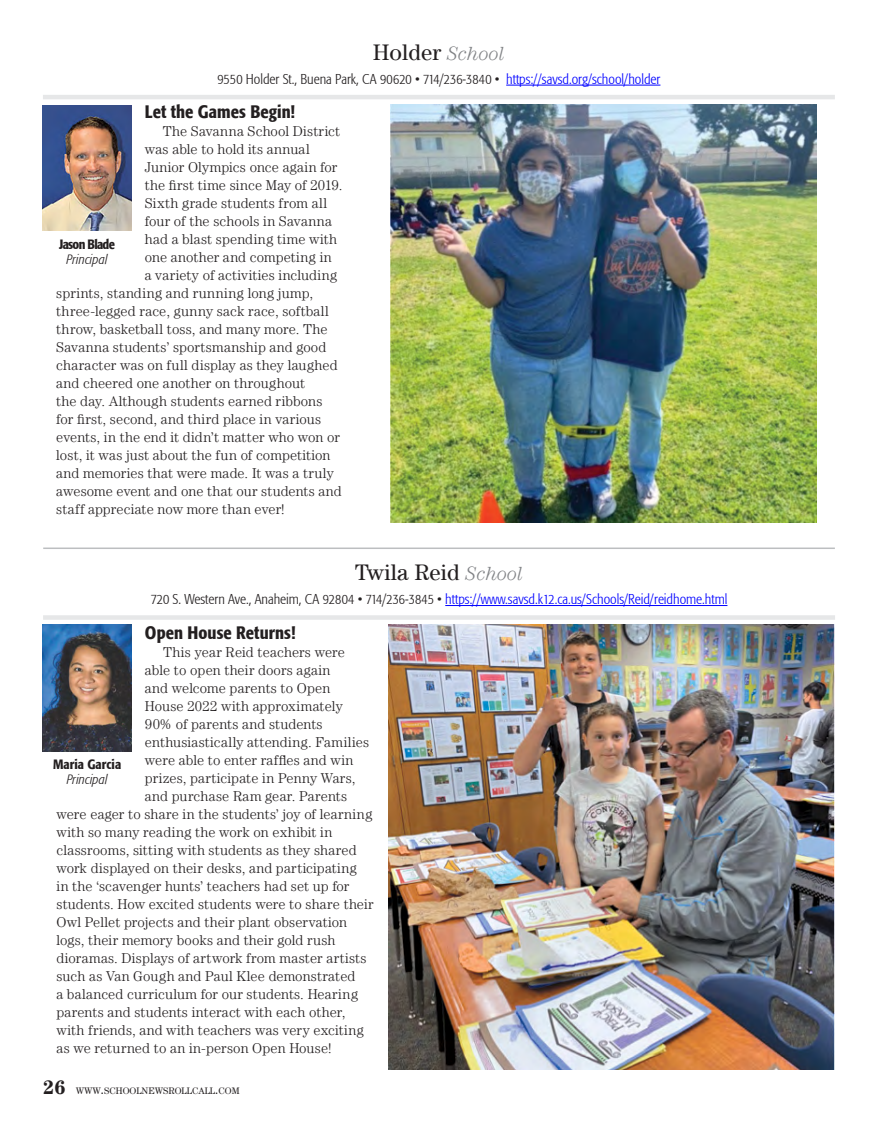
<style>
.page{position:relative;width:878px;height:1121px;background:#fff}
.page>*{position:absolute;margin:0;border:0;box-sizing:border-box;transform-origin:0 0}
.t1{font:22.5px "Century LT";letter-spacing:.005em;color:#231f20}
.t2{font:500 condensed 18px "Formata";letter-spacing:.005em;color:#231f20}
.t3{font:300 14.25px "Century LT";letter-spacing:.01em;color:#231f20}
.t4{font:300 condensed 14.25px "Formata";color:#00f}
.t5{font:300 condensed 14.25px "Formata";color:#231f20}
.t6{font:300 14.25px "Century LT";letter-spacing:.035em;color:#231f20}
.t7{font:italic 300 condensed 13.5px "Formata";letter-spacing:.005em;color:#231f20}
.t8{font:500 condensed 13.5px "Formata";color:#231f20}
.t9{font:500 condensed 13.5px "Formata";letter-spacing:-.05em;color:#231f20}
.t10{font:9.45px "Century LT";color:#231f20}
.s1{font-weight:300;font-style:italic;font-size:19.5px;color:#808285}
.s2{color:#00f}
.s3{color:#231f20}
.s4{font-weight:700;font-size:19.5px}
.s5{font-size:13.5px}
</style>
<div class="page">
<hr style="left:43px;top:615px;width:792px;height:4px;background:#e6e7e8">
<hr style="left:445px;top:605px;width:282px;height:1px;background:#00f">
<img style="left:43px;top:625px;width:88px;height:126px">
<img style="left:388px;top:625px;width:446px;height:444px">
<hr style="left:43px;top:95px;width:791px;height:4px;background:#e6e7e8">
<hr style="left:506px;top:85px;width:154px;height:1px;background:#00f">
<img style="left:43px;top:105px;width:88px;height:126px">
<img style="left:390px;top:104px;width:426px;height:419px">
<hr style="left:43px;top:547px;width:791px;height:2px;background:#bcbec0">
<h1 class="t1" style="left:373px;top:39px;width:133px">Holder <span class="s1">School</span></h1>
<p class="t5" style="left:217px;top:71px;width:444px">9550 Holder St., Buena Park, CA 90620 • 714/236-3840 • <span class="s2">https://savsd.org/school/holder</span></p>
<p class="t2" style="left:145px;top:101px;width:152px">Let the Games Begin!</p>
<p class="t3" style="left:163px;top:123px;width:179px">The Savanna School District</p>
<p class="t3" style="left:145px;top:141px;width:166px">was able to hold its annual</p>
<p class="t3" style="left:145px;top:159px;width:194px">Junior Olympics once again for</p>
<p class="t3" style="left:145px;top:177px;width:199px">the first time since May of 2019.</p>
<p class="t3" style="left:145px;top:195px;width:184px">Sixth grade students from all</p>
<p class="t3" style="left:145px;top:213px;width:189px">four of the schools in Savanna</p>
<p class="t3" style="left:145px;top:231px;width:194px">had a blast spending time with</p>
<p class="t3" style="left:145px;top:249px;width:189px">one another and competing in</p>
<p class="t3" style="left:145px;top:267px;width:194px">a variety of activities including</p>
<p class="t6" style="left:56px;top:285px;width:258px">sprints, standing and running long jump,</p>
<p class="t3" style="left:56px;top:303px;width:274px">three-legged race, gunny sack race, softball</p>
<p class="t3" style="left:56px;top:321px;width:273px">throw, basketball toss, and many more. The</p>
<p class="t3" style="left:56px;top:339px;width:271px">Savanna students’ sportsmanship and good</p>
<p class="t3" style="left:56px;top:357px;width:283px">character was on full display as they laughed</p>
<p class="t3" style="left:56px;top:375px;width:250px">and cheered one another on throughout</p>
<p class="t3" style="left:56px;top:393px;width:268px">the day. Although students earned ribbons</p>
<p class="t3" style="left:56px;top:411px;width:266px">for first, second, and third place in various</p>
<p class="t3" style="left:56px;top:429px;width:285px">events, in the end it didn’t matter who won or</p>
<p class="t3" style="left:56px;top:447px;width:275px">lost, it was just about the fun of competition</p>
<p class="t3" style="left:56px;top:465px;width:279px">and memories that were made. It was a truly</p>
<p class="t3" style="left:56px;top:483px;width:287px">awesome event and one that our students and</p>
<p class="t3" style="left:56px;top:501px;width:230px">staff appreciate now more than ever!</p>
<p class="t9" style="left:59px;top:236px;width:57px">Jason Blade</p>
<p class="t7" style="left:66px;top:251px;width:42px">Principal</p>
<h1 class="t1" style="left:355px;top:559px;width:169px">Twila Reid <span class="s1">School</span></h1>
<p class="t4" style="left:151px;top:591px;width:578px"><span class="s3">720 S. Western Ave., Anaheim, CA 92804 • 714/236-3845 •</span> https://www.savsd.k12.ca.us/Schools/Reid/reidhome.html</p>
<p class="t2" style="left:145px;top:621px;width:152px">Open House Returns!</p>
<p class="t3" style="left:163px;top:643px;width:183px">This year Reid teachers were</p>
<p class="t3" style="left:145px;top:661px;width:187px">able to open their doors again</p>
<p class="t3" style="left:145px;top:679px;width:187px">and welcome parents to Open</p>
<p class="t3" style="left:145px;top:697px;width:199px">House 2022 with approximately</p>
<p class="t3" style="left:145px;top:715px;width:179px">90% of parents and students</p>
<p class="t3" style="left:145px;top:733px;width:226px">enthusiastically attending. Families</p>
<p class="t3" style="left:145px;top:751px;width:210px">were able to enter raffles and win</p>
<p class="t3" style="left:145px;top:769px;width:212px">prizes, participate in Penny Wars,</p>
<p class="t3" style="left:145px;top:787px;width:204px">and purchase Ram gear. Parents</p>
<p class="t3" style="left:56px;top:805px;width:317px">were eager to share in the students’ joy of learning</p>
<p class="t3" style="left:56px;top:823px;width:277px">with so many reading the work on exhibit in</p>
<p class="t3" style="left:56px;top:841px;width:301px">classrooms, sitting with students as they shared</p>
<p class="t3" style="left:56px;top:859px;width:302px">work displayed on their desks, and participating</p>
<p class="t3" style="left:56px;top:877px;width:294px">in the ‘scavenger hunts’ teachers had set up for</p>
<p class="t3" style="left:56px;top:895px;width:319px">students. How excited students were to share their</p>
<p class="t3" style="left:56px;top:913px;width:292px">Owl Pellet projects and their plant observation</p>
<p class="t3" style="left:56px;top:931px;width:280px">logs, their memory books and their gold rush</p>
<p class="t3" style="left:56px;top:949px;width:311px">dioramas. Displays of artwork from master artists</p>
<p class="t3" style="left:56px;top:967px;width:300px">such as Van Gough and Paul Klee demonstrated</p>
<p class="t3" style="left:56px;top:985px;width:303px">a balanced curriculum for our students. Hearing</p>
<p class="t3" style="left:56px;top:1003px;width:290px">parents and students interact with each other,</p>
<p class="t3" style="left:56px;top:1021px;width:309px">with friends, and with teachers was very exciting</p>
<p class="t3" style="left:56px;top:1039px;width:276px">as we returned to an in-person Open House!</p>
<p class="t8" style="left:53px;top:756px;width:70px">Maria Garcia</p>
<p class="t7" style="left:67px;top:771px;width:42px">Principal</p>
<p class="t10" style="left:43px;top:1085px;width:198px"><span class="s4">26</span> WWW<span class="s5">.</span>SCHOOLNEWSROLLCALL<span class="s5">.</span>COM</p>
</div>
